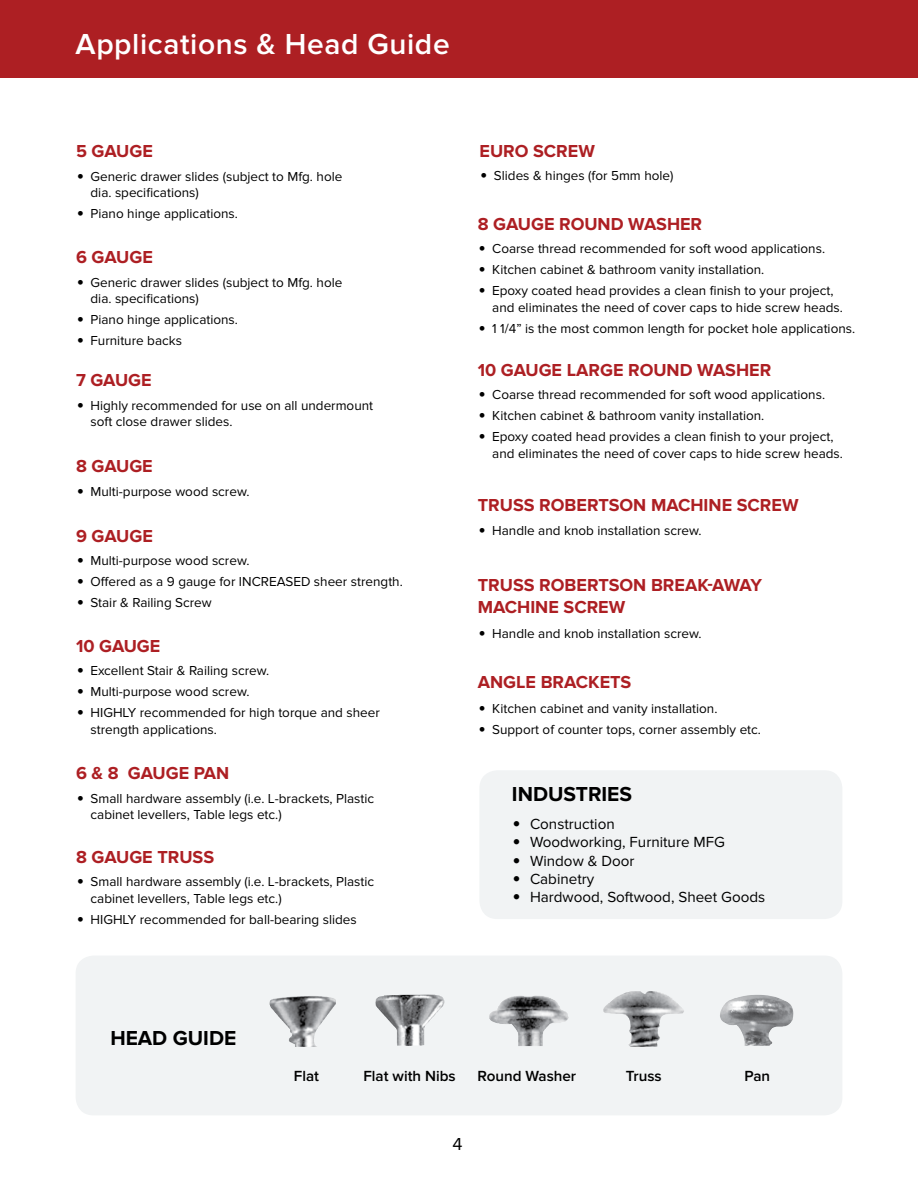
<style>
.page{position:relative;width:918px;height:1188px;background:#fff}
.page>*{position:absolute;margin:0;border:0;box-sizing:border-box;transform-origin:0 0}
.t1{font:600 30px "Proxima Nova";letter-spacing:.02em;color:#fff}
.t2{font:700 21px "Proxima Nova";color:#000}
.t3{font:700 18px/21.6px "Proxima Nova";color:#ad1f23}
.t4{font:18px "Proxima Nova";color:#000101}
.t5{font:15.15px "Proxima Nova";color:#000}
.t6{font:600 15.15px "Proxima Nova";color:#000}
.t7{font:13.5px/16.2px "Proxima Nova";color:#000}
.s1{font-family:"Frutiger LT Std";font-weight:700}
</style>
<div class="page">
<div style="left:76px;top:956px;width:766px;height:159px;background:#f1f3f4;border-radius:18px"></div>
<div style="left:479px;top:770px;width:363px;height:149px;background:#f1f3f4;border-radius:18px"></div>
<div style="left:0;top:0;width:918px;height:78px;background:#ad1f23"></div>
<img style="left:269px;top:996px;width:67px;height:51px">
<img style="left:375px;top:995px;width:70px;height:51px">
<img style="left:489px;top:995px;width:80px;height:51px">
<img style="left:603px;top:991px;width:81px;height:56px">
<img style="left:720px;top:995px;width:74px;height:51px">
<h1 class="t1" style="left:76px;top:27px;width:376px">Applications &amp; Head Guide</h1>
<h3 class="t3" style="left:76px;top:141px;width:78px">5 GAUGE</h3>
<p class="t7" style="left:91px;top:169px;width:253px;text-indent:-14px"><span class="s1">•</span> Generic drawer slides (subject to Mfg. hole dia. specifications)</p>
<p class="t7" style="left:77px;top:206px;width:162px"><span class="s1">•</span> Piano hinge applications.</p>
<h3 class="t3" style="left:76px;top:246px;width:78px">6 GAUGE</h3>
<p class="t7" style="left:91px;top:274px;width:253px;text-indent:-14px"><span class="s1">•</span> Generic drawer slides (subject to Mfg. hole dia. specifications)</p>
<p class="t7" style="left:77px;top:311px;width:162px"><span class="s1">•</span> Piano hinge applications.</p>
<p class="t7" style="left:77px;top:332px;width:107px"><span class="s1">•</span> Furniture backs</p>
<h3 class="t3" style="left:76px;top:370px;width:77px">7 GAUGE</h3>
<p class="t7" style="left:91px;top:398px;width:284px;text-indent:-14px"><span class="s1">•</span> Highly recommended for use on all undermount soft close drawer slides.</p>
<h3 class="t3" style="left:76px;top:456px;width:78px">8 GAUGE</h3>
<p class="t7" style="left:77px;top:483px;width:174px"><span class="s1">•</span> Multi-purpose wood screw.</p>
<h3 class="t3" style="left:76px;top:525px;width:78px">9 GAUGE</h3>
<p class="t7" style="left:77px;top:553px;width:174px"><span class="s1">•</span> Multi-purpose wood screw.</p>
<p class="t7" style="left:77px;top:574px;width:327px"><span class="s1">•</span> Offered as a 9 gauge for INCREASED sheer strength.</p>
<p class="t7" style="left:77px;top:595px;width:136px"><span class="s1">•</span> Stair &amp; Railing Screw</p>
<h3 class="t3" style="left:76px;top:635px;width:86px">10 GAUGE</h3>
<p class="t7" style="left:77px;top:663px;width:194px"><span class="s1">•</span> Excellent Stair &amp; Railing screw.</p>
<p class="t7" style="left:77px;top:684px;width:174px"><span class="s1">•</span> Multi-purpose wood screw.</p>
<p class="t7" style="left:91px;top:705px;width:291px;text-indent:-14px"><span class="s1">•</span> HIGHLY recommended for high torque and sheer strength applications.</p>
<h3 class="t3" style="left:76px;top:763px;width:155px">6 &amp; 8 GAUGE PAN</h3>
<h3 class="t3" style="left:480px;top:141px;width:117px">EURO SCREW</h3>
<p class="t7" style="left:480px;top:168px;width:195px"><span class="s1">•</span> Slides &amp; hinges (for 5mm hole)</p>
<h3 class="t3" style="left:478px;top:214px;width:226px">8 GAUGE ROUND WASHER</h3>
<p class="t7" style="left:479px;top:241px;width:348px"><span class="s1">•</span> Coarse thread recommended for soft wood applications.</p>
<p class="t7" style="left:479px;top:262px;width:287px"><span class="s1">•</span> Kitchen cabinet &amp; bathroom vanity installation.</p>
<p class="t7" style="left:492px;top:282px;width:352px;text-indent:-14px"><span class="s1">•</span> Epoxy coated head provides a clean finish to your project, and eliminates the need of cover caps to hide screw heads.</p>
<p class="t7" style="left:479px;top:320px;width:378px"><span class="s1">•</span> 1 1/4” is the most common length for pocket hole applications.</p>
<h3 class="t3" style="left:478px;top:360px;width:295px">10 GAUGE LARGE ROUND WASHER</h3>
<p class="t7" style="left:479px;top:387px;width:348px"><span class="s1">•</span> Coarse thread recommended for soft wood applications.</p>
<p class="t7" style="left:479px;top:408px;width:287px"><span class="s1">•</span> Kitchen cabinet &amp; bathroom vanity installation.</p>
<p class="t7" style="left:492px;top:429px;width:352px;text-indent:-14px"><span class="s1">•</span> Epoxy coated head provides a clean finish to your project, and eliminates the need of cover caps to hide screw heads.</p>
<h3 class="t3" style="left:478px;top:495px;width:322px">TRUSS ROBERTSON MACHINE SCREW</h3>
<p class="t7" style="left:479px;top:523px;width:224px"><span class="s1">•</span> Handle and knob installation screw.</p>
<h3 class="t3" style="left:478px;top:575px;width:286px">TRUSS ROBERTSON BREAK-AWAY<br>MACHINE SCREW</h3>
<p class="t7" style="left:479px;top:626px;width:224px"><span class="s1">•</span> Handle and knob installation screw.</p>
<h3 class="t3" style="left:478px;top:672px;width:155px">ANGLE BRACKETS</h3>
<p class="t7" style="left:479px;top:701px;width:240px"><span class="s1">•</span> Kitchen cabinet and vanity installation.</p>
<p class="t7" style="left:479px;top:722px;width:284px"><span class="s1">•</span> Support of counter tops, corner assembly etc.</p>
<p class="t7" style="left:77px;top:791px;width:299px"><span class="s1">•</span> Small hardware assembly (i.e. L-brackets, Plastic</p>
<h2 class="t2" style="left:512px;top:782px;width:122px">INDUSTRIES</h2>
<p class="t7" style="left:91px;top:807px;width:193px">cabinet levellers, Table legs etc.)</p>
<p class="t5" style="left:513px;top:815px;width:103px"><span class="s1">•</span> Construction</p>
<p class="t5" style="left:513px;top:834px;width:214px"><span class="s1">•</span> Woodworking, Furniture MFG</p>
<p class="t5" style="left:513px;top:852px;width:123px"><span class="s1">•</span> Window &amp; Door</p>
<p class="t5" style="left:513px;top:870px;width:83px"><span class="s1">•</span> Cabinetry</p>
<p class="t5" style="left:513px;top:888px;width:254px"><span class="s1">•</span> Hardwood, Softwood, Sheet Goods</p>
<h3 class="t3" style="left:76px;top:846px;width:140px">8 GAUGE TRUSS</h3>
<p class="t7" style="left:91px;top:874px;width:285px;text-indent:-14px"><span class="s1">•</span> Small hardware assembly (i.e. L-brackets, Plastic cabinet levellers, Table legs etc.)</p>
<p class="t7" style="left:77px;top:911px;width:281px"><span class="s1">•</span> HIGHLY recommended for ball-bearing slides</p>
<h2 class="t2" style="left:110px;top:1026px;width:128px">HEAD GUIDE</h2>
<p class="t6" style="left:294px;top:1067px;width:27px">Flat</p>
<p class="t6" style="left:363px;top:1067px;width:94px">Flat with Nibs</p>
<p class="t6" style="left:478px;top:1067px;width:100px">Round Washer</p>
<p class="t6" style="left:626px;top:1067px;width:37px">Truss</p>
<p class="t6" style="left:744px;top:1067px;width:27px">Pan</p>
<h3 class="t4" style="left:452px;top:1134px;width:12px">4</h3>
</div>
